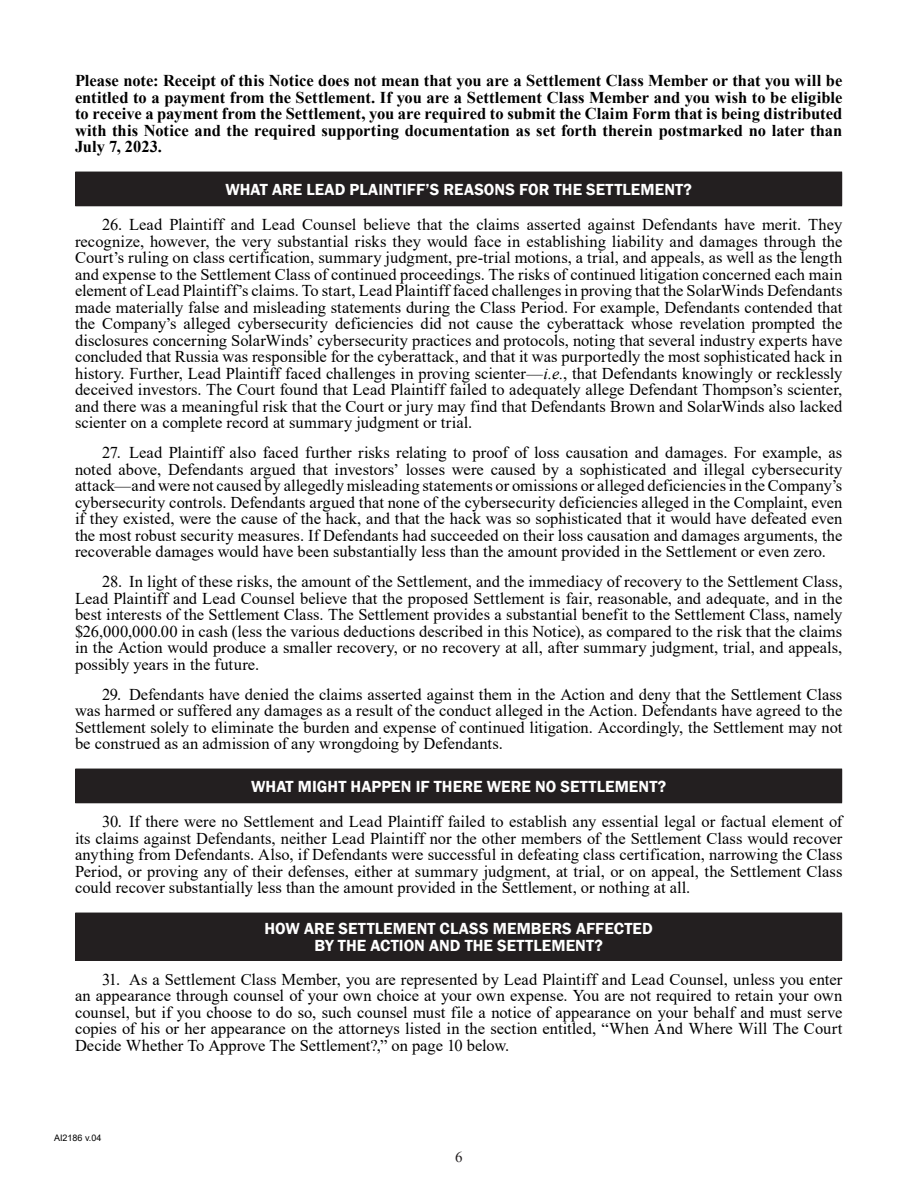
<style>
.page{position:relative;width:918px;height:1188px;background:#fff}
.page>*{position:absolute;margin:0;border:0;box-sizing:border-box;transform-origin:0 0}
.t1{font:16.5px/16.5px "Times New Roman";color:#000;text-align:justify}
.Body_Copy{font:700 16.5px/16.5px "Times New Roman";color:#000;text-align:justify}
.t2{font:600 16.5px "Franklin Gothic";letter-spacing:.005em;color:#fff}
.t3{font:15px "Times New Roman";color:#231f20}
.t4{font:9px "Arial";color:#000}
.s1{font-style:italic}
</style>
<div class="page">
<div style="left:76px;top:172px;width:766px;height:34px;background:#231f20"></div>
<hr style="left:75px;top:172px;width:1px;height:33px;background:#231f20">
<hr style="left:75px;top:205px;width:767px;height:1px;background:#231f20">
<div style="left:76px;top:769px;width:766px;height:34px;background:#231f20"></div>
<hr style="left:75px;top:769px;width:1px;height:33px;background:#231f20">
<hr style="left:75px;top:802px;width:767px;height:1px;background:#231f20">
<div style="left:76px;top:913px;width:766px;height:47px;background:#231f20"></div>
<hr style="left:75px;top:913px;width:1px;height:47px;background:#231f20">
<hr style="left:75px;top:960px;width:767px;height:1px;background:#231f20">
<p class="Body_Copy" style="left:75px;top:72px;width:769px">Please note: Receipt of this Notice does not mean that you are a Settlement Class Member or that you will be entitled to a payment from the Settlement. If you are a Settlement Class Member and you wish to be eligible to receive a payment from the Settlement, you are required to submit the Claim Form that is being distributed with this Notice and the required supporting documentation as set forth therein postmarked no later than July 7, 2023.</p>
<h1 class="t2" style="left:225px;top:179px;width:468px">WHAT ARE LEAD PLAINTIFF’S REASONS FOR THE SETTLEMENT?</h1>
<p class="t1" style="left:75px;top:216px;width:769px;text-indent:27px">26. Lead Plaintiff and Lead Counsel believe that the claims asserted against Defendants have merit. They recognize, however, the very substantial risks they would face in establishing liability and damages through the Court’s ruling on class certification, summary judgment, pre-trial motions, a trial, and appeals, as well as the length and expense to the Settlement Class of continued proceedings. The risks of continued litigation concerned each main element of Lead Plaintiff’s claims. To start, Lead Plaintiff faced challenges in proving that the SolarWinds Defendants made materially false and misleading statements during the Class Period. For example, Defendants contended that the Company’s alleged cybersecurity deficiencies did not cause the cyberattack whose revelation prompted the disclosures concerning SolarWinds’ cybersecurity practices and protocols, noting that several industry experts have concluded that Russia was responsible for the cyberattack, and that it was purportedly the most sophisticated hack in history. Further, Lead Plaintiff faced challenges in proving scienter—<span class="s1">i.e.</span>, that Defendants knowingly or recklessly deceived investors. The Court found that Lead Plaintiff failed to adequately allege Defendant Thompson’s scienter, and there was a meaningful risk that the Court or jury may find that Defendants Brown and SolarWinds also lacked scienter on a complete record at summary judgment or trial.</p>
<p class="t1" style="left:75px;top:444px;width:769px;text-indent:27px">27. Lead Plaintiff also faced further risks relating to proof of loss causation and damages. For example, as noted above, Defendants argued that investors’ losses were caused by a sophisticated and illegal cybersecurity attack—and were not caused by allegedly misleading statements or omissions or alleged deficiencies in the Company’s cybersecurity controls. Defendants argued that none of the cybersecurity deficiencies alleged in the Complaint, even if they existed, were the cause of the hack, and that the hack was so sophisticated that it would have defeated even the most robust security measures. If Defendants had succeeded on their loss causation and damages arguments, the recoverable damages would have been substantially less than the amount provided in the Settlement or even zero.</p>
<p class="t1" style="left:75px;top:573px;width:769px;text-indent:27px">28. In light of these risks, the amount of the Settlement, and the immediacy of recovery to the Settlement Class, Lead Plaintiff and Lead Counsel believe that the proposed Settlement is fair, reasonable, and adequate, and in the best interests of the Settlement Class. The Settlement provides a substantial benefit to the Settlement Class, namely $26,000,000.00 in cash (less the various deductions described in this Notice), as compared to the risk that the claims in the Action would produce a smaller recovery, or no recovery at all, after summary judgment, trial, and appeals, possibly years in the future.</p>
<p class="t1" style="left:75px;top:685px;width:769px;text-indent:27px">29. Defendants have denied the claims asserted against them in the Action and deny that the Settlement Class was harmed or suffered any damages as a result of the conduct alleged in the Action. Defendants have agreed to the Settlement solely to eliminate the burden and expense of continued litigation. Accordingly, the Settlement may not be construed as an admission of any wrongdoing by Defendants.</p>
<h1 class="t2" style="left:251px;top:776px;width:417px">WHAT MIGHT HAPPEN IF THERE WERE NO SETTLEMENT?</h1>
<p class="t1" style="left:75px;top:813px;width:769px;text-indent:27px">30. If there were no Settlement and Lead Plaintiff failed to establish any essential legal or factual element of its claims against Defendants, neither Lead Plaintiff nor the other members of the Settlement Class would recover anything from Defendants. Also, if Defendants were successful in defeating class certification, narrowing the Class Period, or proving any of their defenses, either at summary judgment, at trial, or on appeal, the Settlement Class could recover substantially less than the amount provided in the Settlement, or nothing at all.</p>
<h1 class="t2" style="left:265px;top:919px;width:390px">HOW ARE SETTLEMENT CLASS MEMBERS AFFECTED</h1>
<h1 class="t2" style="left:314px;top:935px;width:290px">BY THE ACTION AND THE SETTLEMENT?</h1>
<p class="t1" style="left:75px;top:970px;width:769px;text-indent:27px">31. As a Settlement Class Member, you are represented by Lead Plaintiff and Lead Counsel, unless you enter an appearance through counsel of your own choice at your own expense. You are not required to retain your own counsel, but if you choose to do so, such counsel must file a notice of appearance on your behalf and must serve copies of his or her appearance on the attorneys listed in the section entitled, “When And Where Will The Court Decide Whether To Approve The Settlement?,” on page 10 below.</p>
<p class="t4" style="left:54px;top:1131px;width:49px">AI2186 v.04</p>
<p class="t3" style="left:455px;top:1146px;width:9px">6</p>
</div>
